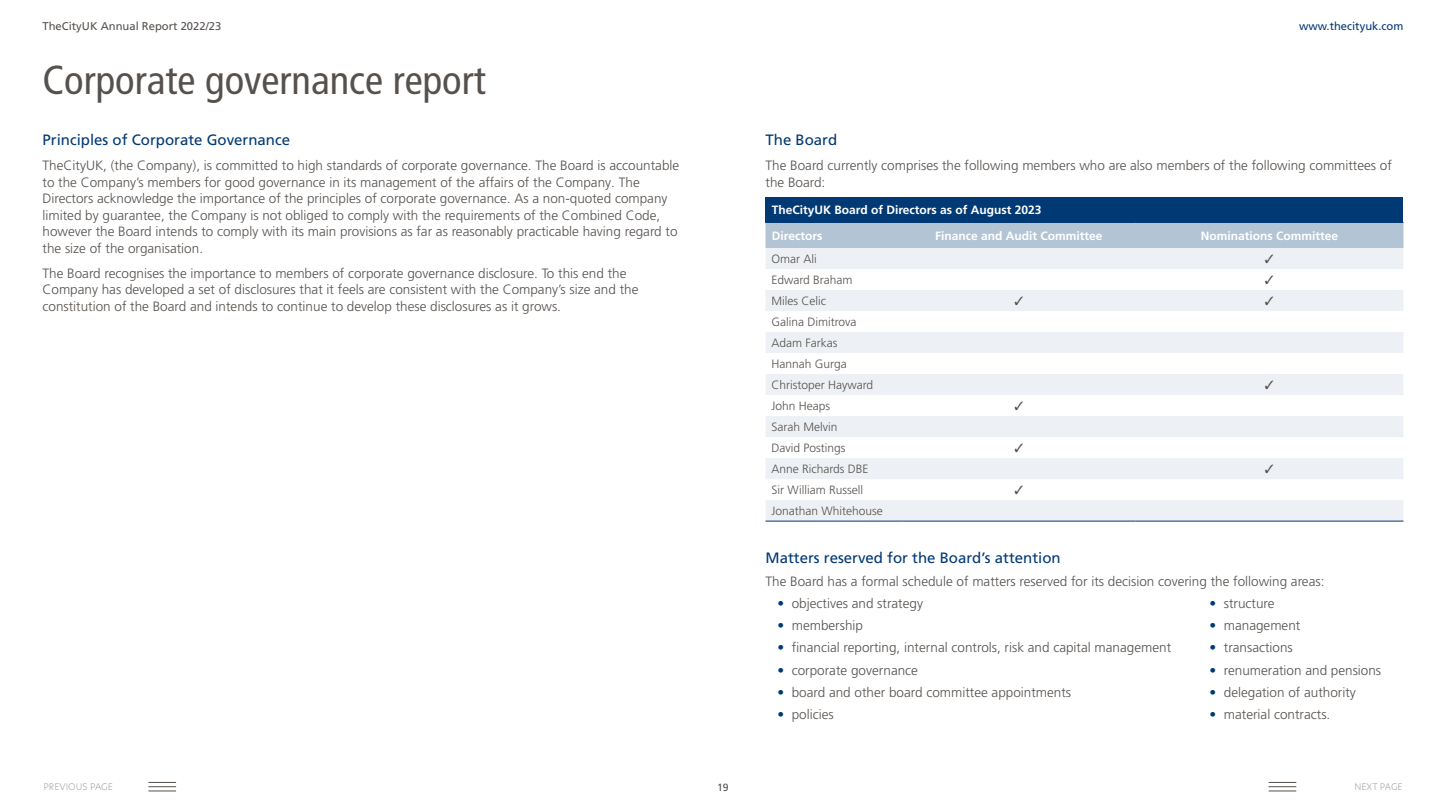
<style>
.page{position:relative;width:1446px;height:808px;background:#fff}
.page>*{position:absolute;margin:0;border:0;box-sizing:border-box;transform-origin:0 0}
.Body_Text___CITYUK{font:condensed 40.5px "Frutiger LT Pro";color:#56514d}
.Body_Text{font:15px "Frutiger LT Pro";color:#003974}
.Body_Text___CITYUK-2{font:15px "Frutiger LT Pro";color:#003974}
.Body_Text-2{font:300 13.5px/16.5px "Frutiger LT Pro";color:#56514d}
.Body_Text-3{font:300 12px "Frutiger LT Pro";color:#56514d}
.Body_Text-4{font:700 12px "Frutiger LT Pro";color:#fff}
.t1{font:11.25px "Frutiger LT Pro";color:#56514d}
.t2{font:11.25px "Frutiger LT Pro";color:#003974}
.t3{font:10.5px "Frutiger LT Pro";color:#56514d}
.t4{font:300 9px "New Hero";color:#aba8a6}
.s1{color:#003974}
</style>
<div class="page">
<svg style="left:148px;top:782px;width:28px;height:10px"></svg>
<svg style="left:1268px;top:782px;width:28px;height:10px"></svg>
<div style="left:765px;top:197px;width:638px;height:25px;background:#003974"></div>
<div style="left:765px;top:223px;width:638px;height:25px;background:#b3c4d5"></div>
<svg style="left:765px;top:248px;width:638px;height:273px;fill:#edf1f5"></svg>
<hr style="left:765px;top:222px;width:137px;height:1px;background:#003974">
<hr style="left:902px;top:222px;width:233px;height:1px;background:#003974">
<hr style="left:1135px;top:222px;width:268px;height:1px;background:#003974">
<hr style="left:765px;top:521px;width:137px;height:1px;background:#003974">
<hr style="left:902px;top:521px;width:233px;height:1px;background:#003974">
<hr style="left:1135px;top:521px;width:268px;height:1px;background:#003974">
<svg style="left:1265px;top:254px;width:8px;height:9px"></svg>
<svg style="left:1265px;top:275px;width:8px;height:9px"></svg>
<svg style="left:1015px;top:296px;width:8px;height:9px"></svg>
<svg style="left:1265px;top:296px;width:8px;height:9px"></svg>
<svg style="left:1265px;top:380px;width:8px;height:9px"></svg>
<svg style="left:1015px;top:401px;width:8px;height:9px"></svg>
<svg style="left:1015px;top:444px;width:8px;height:8px"></svg>
<svg style="left:1265px;top:465px;width:8px;height:8px"></svg>
<svg style="left:1015px;top:486px;width:8px;height:8px"></svg>
<p class="t1" style="left:43px;top:19px;width:180px">TheCityUK Annual Report 2022/23</p>
<p class="Body_Text___CITYUK" style="left:43px;top:57px;width:445px">Corporate governance report</p>
<p class="Body_Text___CITYUK-2" style="left:43px;top:131px;width:249px">Principles of Corporate Governance</p>
<p class="Body_Text-2" style="left:43px;top:157px;width:638px">TheCityUK, (the Company), is committed to high standards of corporate governance. The Board is accountable to the Company’s members for good governance in its management of the affairs of the Company. The Directors acknowledge the importance of the principles of corporate governance. As a non-quoted company limited by guarantee, the Company is not obliged to comply with the requirements of the Combined Code, however the Board intends to comply with its main provisions as far as reasonably practicable having regard to the size of the organisation.</p>
<p class="Body_Text-2" style="left:43px;top:265px;width:597px">The Board recognises the importance to members of corporate governance disclosure. To this end the<br>Company has developed a set of disclosures that it feels are consistent with the Company’s size and the constitution of the Board and intends to continue to develop these disclosures as it grows.</p>
<p class="t2" style="left:1299px;top:19px;width:106px">www.thecityuk.com</p>
<p class="Body_Text" style="left:765px;top:131px;width:73px">The Board</p>
<p class="Body_Text-2" style="left:765px;top:157px;width:628px">The Board currently comprises the following members who are also members of the following committees of the Board:</p>
<p class="Body_Text-4" style="left:772px;top:203px;width:271px">TheCityUK Board of Directors as of August 2023</p>
<p class="Body_Text-4" style="left:772px;top:228px;width:52px">Directors</p>
<p class="Body_Text-4" style="left:935px;top:228px;width:169px">Finance and Audit Committee</p>
<p class="Body_Text-4" style="left:1201px;top:228px;width:139px">Nominations Committee</p>
<p class="Body_Text-3" style="left:771px;top:252px;width:47px">Omar Ali</p>
<p class="Body_Text-3" style="left:771px;top:273px;width:83px">Edward Braham</p>
<p class="Body_Text-3" style="left:771px;top:294px;width:56px">Miles Celic</p>
<p class="Body_Text-3" style="left:771px;top:315px;width:87px">Galina Dimitrova</p>
<p class="Body_Text-3" style="left:771px;top:336px;width:67px">Adam Farkas</p>
<p class="Body_Text-3" style="left:771px;top:357px;width:77px">Hannah Gurga</p>
<p class="Body_Text-3" style="left:771px;top:378px;width:103px">Christoper Hayward</p>
<p class="Body_Text-3" style="left:771px;top:399px;width:60px">John Heaps</p>
<p class="Body_Text-3" style="left:771px;top:420px;width:67px">Sarah Melvin</p>
<p class="Body_Text-3" style="left:771px;top:441px;width:76px">David Postings</p>
<p class="Body_Text-3" style="left:771px;top:462px;width:99px">Anne Richards DBE</p>
<p class="Body_Text-3" style="left:771px;top:483px;width:93px">Sir William Russell</p>
<p class="Body_Text-3" style="left:771px;top:504px;width:113px">Jonathan Whitehouse</p>
<p class="Body_Text" style="left:765px;top:549px;width:297px">Matters reserved for the Board’s attention</p>
<p class="Body_Text-2" style="left:765px;top:573px;width:560px">The Board has a formal schedule of matters reserved for its decision covering the following areas:</p>
<p class="Body_Text-2" style="left:777px;top:595px;width:147px"><span class="s1">•</span> objectives and strategy</p>
<p class="Body_Text-2" style="left:1209px;top:595px;width:67px"><span class="s1">•</span> structure</p>
<p class="Body_Text-2" style="left:777px;top:617px;width:87px"><span class="s1">•</span> membership</p>
<p class="Body_Text-2" style="left:1209px;top:617px;width:92px"><span class="s1">•</span> management</p>
<p class="Body_Text-2" style="left:777px;top:639px;width:395px"><span class="s1">•</span> financial reporting, internal controls, risk and capital management</p>
<p class="Body_Text-2" style="left:1209px;top:639px;width:85px"><span class="s1">•</span> transactions</p>
<p class="Body_Text-2" style="left:777px;top:662px;width:142px"><span class="s1">•</span> corporate governance</p>
<p class="Body_Text-2" style="left:1209px;top:662px;width:173px"><span class="s1">•</span> renumeration and pensions</p>
<p class="Body_Text-2" style="left:777px;top:684px;width:295px"><span class="s1">•</span> board and other board committee appointments</p>
<p class="Body_Text-2" style="left:1209px;top:684px;width:148px"><span class="s1">•</span> delegation of authority</p>
<p class="Body_Text-2" style="left:777px;top:706px;width:58px"><span class="s1">•</span> policies</p>
<p class="Body_Text-2" style="left:1209px;top:706px;width:122px"><span class="s1">•</span> material contracts.</p>
<p class="t3" style="left:717px;top:781px;width:13px">19</p>
<p class="t4" style="left:43px;top:781px;width:71px">PREVIOUS PAGE</p>
<p class="t4" style="left:1354px;top:781px;width:50px">NEXT PAGE</p>
</div>
